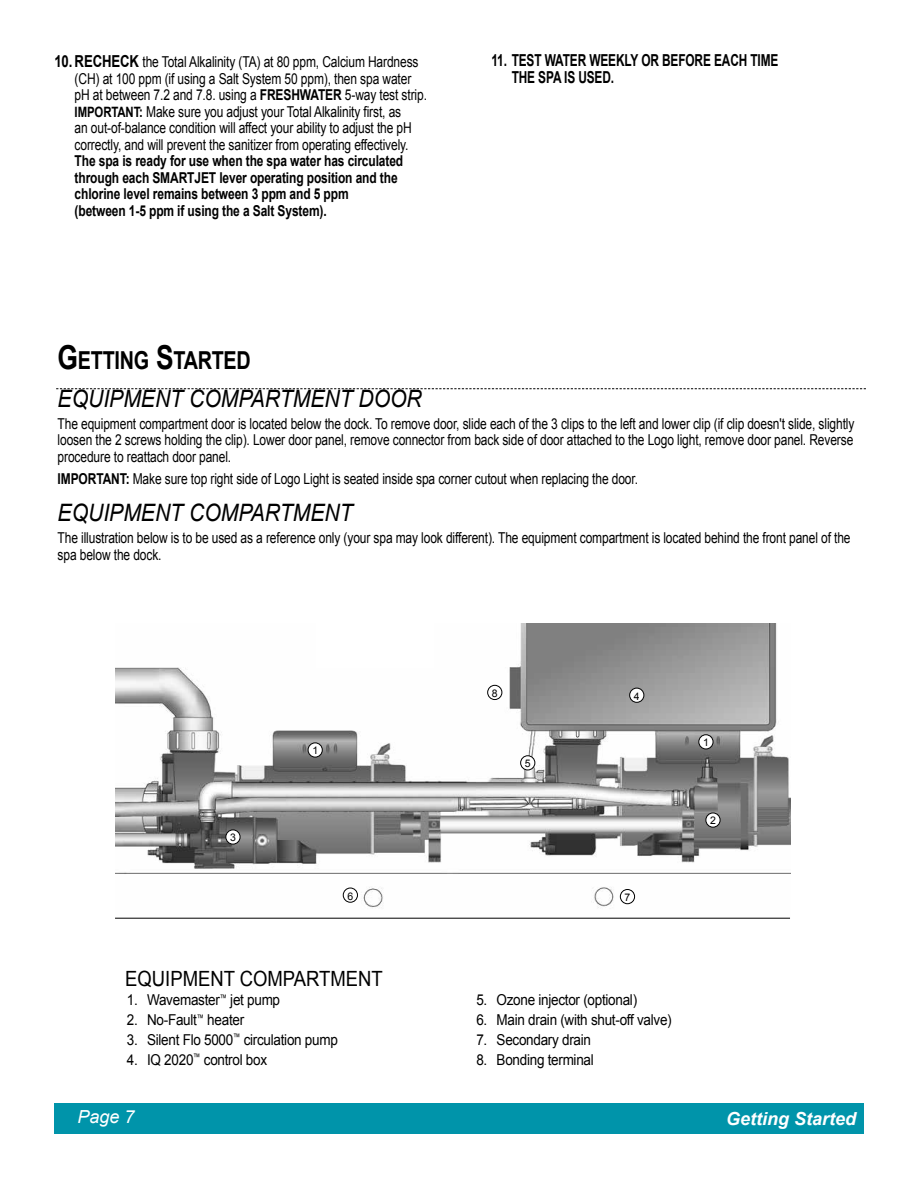
<style>
.page{position:relative;width:918px;height:1188px;background:#fff}
.page>*{position:absolute;margin:0;border:0;box-sizing:border-box;transform-origin:0 0}
.t1{font:700 24.75px "Arial";letter-spacing:-.015em;color:#000;scale:.8 1}
.t2{font:italic 24px "Arial";color:#000;scale:.88 1}
.t3{font:21px "Arial";color:#000;scale:.88 1}
.t4{font:italic 700 18px "Arial";color:#fff}
.t5{font:italic 18px "Arial";color:#fff}
.t6{font:700 16.5px/16.5px "Arial";letter-spacing:-.01em;color:#000;scale:.72 1}
.t7{font:15px/16.5px "Arial";letter-spacing:-.01em;color:#000;scale:.8 1}
.t8{font:15px "Arial";letter-spacing:-.01em;color:#000;scale:.9 1}
.t9{font:700 15px/16.5px "Arial";letter-spacing:-.01em;color:#000;scale:.8 1}
.t10{font:10.5px "Arial";color:#000}
.s1{font-weight:700;font-size:16.5px}
.s2{font-weight:700}
.s3{font-weight:700;font-size:14.25px}
.s4{font-size:33px}
</style>
<div class="page">
<div style="left:54px;top:1103px;width:810px;height:31px;background:#0094aa"></div>
<img style="left:115px;top:623px;width:675px;height:295px">
<div style="left:699px;top:735px;width:14px;height:14px;background:#fff;border-radius:50%"></div>
<div style="left:699px;top:735px;width:14px;height:14px;border:1px solid #000;border-radius:50%"></div>
<div style="left:706px;top:813px;width:14px;height:14px;background:#fff;border-radius:50%"></div>
<div style="left:706px;top:813px;width:14px;height:14px;border:1px solid #000;border-radius:50%"></div>
<div style="left:226px;top:830px;width:14px;height:14px;background:#fff;border-radius:50%"></div>
<div style="left:226px;top:830px;width:14px;height:14px;border:1px solid #000;border-radius:50%"></div>
<div style="left:630px;top:688px;width:14px;height:14px;background:#fff;border-radius:50%"></div>
<div style="left:629px;top:688px;width:15px;height:15px;border:1px solid #000;border-radius:50%"></div>
<div style="left:521px;top:756px;width:14px;height:14px;background:#fff;border-radius:50%"></div>
<div style="left:520px;top:756px;width:15px;height:14px;border:1px solid #000;border-radius:50%"></div>
<div style="left:343px;top:888px;width:14px;height:14px;background:#fff;border-radius:50%"></div>
<div style="left:343px;top:888px;width:15px;height:14px;border:1px solid #000;border-radius:50%"></div>
<div style="left:620px;top:890px;width:15px;height:14px;background:#fff;border-radius:50%"></div>
<div style="left:620px;top:889px;width:15px;height:15px;border:1px solid #000;border-radius:50%"></div>
<div style="left:488px;top:685px;width:14px;height:15px;background:#fff;border-radius:50%"></div>
<div style="left:487px;top:685px;width:15px;height:15px;border:1px solid #000;border-radius:50%"></div>
<div style="left:308px;top:743px;width:14px;height:14px;background:#fff;border-radius:50%"></div>
<div style="left:308px;top:743px;width:15px;height:14px;border:1px solid #000;border-radius:50%"></div>
<div style="left:316px;top:608px;width:118px;height:60px;background:#fff"></div>
<svg style="left:56px;top:388px;width:810px;height:1px"></svg>
<hr style="left:115px;top:918px;width:675px;height:1px;background:#000">
<p class="t7" style="left:75px;top:54px;width:442px;text-indent:-20px"><span class="s1">10. RECHECK</span> the Total Alkalinity (TA) at 80 ppm, Calcium Hardness (CH) at 100 ppm (if using a Salt System 50 ppm), then spa water pH at between 7.2 and 7.8. using a <span class="s2">FRESHWATER</span> 5-way test strip.<br><span class="s3">IMPORTANT:</span> Make sure you adjust your Total Alkalinity first, as<br>an out-of-balance condition will affect your ability to adjust the pH correctly, and will prevent the sanitizer from operating effectively.</p>
<p class="t9" style="left:75px;top:153px;width:412px">The spa is ready for use when the spa water has circulated through each SMARTJET lever operating position and the chlorine level remains between 3 ppm and 5 ppm (between 1-5 ppm if using the a Salt System).</p>
<p class="t6" style="left:512px;top:52px;width:372px;text-indent:-20px">11. TEST WATER WEEKLY OR BEFORE EACH TIME<br>THE SPA IS USED.</p>
<h1 class="t1" style="left:58px;top:344px;width:243px"><span class="s4">G</span>ETTING <span class="s4">S</span>TARTED</h1>
<h2 class="t2" style="left:58px;top:383px;width:415px">EQUIPMENT COMPARTMENT DOOR</h2>
<p class="t7" style="left:58px;top:415px;width:998px;text-align:justify">The equipment compartment door is located below the dock. To remove door, slide each of the 3 clips to the left and lower clip (if clip doesn't slide, slightly loosen the 2 screws holding the clip). Lower door panel, remove connector from back side of door attached to the Logo light, remove door panel. Reverse procedure to reattach door panel.</p>
<p class="t7" style="left:58px;top:470px;width:727px"><span class="s2">IMPORTANT:</span> Make sure top right side of Logo Light is seated inside spa corner cutout when replacing the door.</p>
<h2 class="t2" style="left:58px;top:497px;width:337px">EQUIPMENT COMPARTMENT</h2>
<p class="t7" style="left:58px;top:530px;width:993px">The illustration below is to be used as a reference only (your spa may look different). The equipment compartment is located behind the front panel of the spa below the dock.</p>
<p class="t10" style="left:230px;top:831px;width:7px">3</p>
<p class="t10" style="left:312px;top:744px;width:7px">1</p>
<p class="t10" style="left:492px;top:686px;width:7px">8</p>
<p class="t10" style="left:525px;top:757px;width:7px">5</p>
<p class="t10" style="left:634px;top:689px;width:7px">4</p>
<p class="t10" style="left:348px;top:889px;width:7px">6</p>
<p class="t10" style="left:625px;top:890px;width:7px">7</p>
<h3 class="t3" style="left:125px;top:964px;width:294px">EQUIPMENT COMPARTMENT</h3>
<p class="t8" style="left:127px;top:990px;width:172px">1. Wavemaster<sup>™</sup> jet pump</p>
<p class="t8" style="left:127px;top:1010px;width:132px">2. No-Fault<sup>™</sup> heater</p>
<p class="t8" style="left:127px;top:1030px;width:236px">3. Silent Flo 5000<sup>™</sup> circulation pump</p>
<p class="t8" style="left:127px;top:1049px;width:157px">4. IQ 2020<sup>™</sup> control box</p>
<p class="t8" style="left:476px;top:990px;width:180px">5. Ozone injector (optional)</p>
<p class="t8" style="left:476px;top:1010px;width:219px">6. Main drain (with shut-off valve)</p>
<p class="t8" style="left:476px;top:1030px;width:129px">7. Secondary drain</p>
<p class="t8" style="left:476px;top:1049px;width:132px">8. Bonding terminal</p>
<p class="t10" style="left:703px;top:736px;width:7px">1</p>
<p class="t10" style="left:710px;top:814px;width:7px">2</p>
<p class="t5" style="left:77px;top:1105px;width:59px">Page 7</p>
<p class="t4" style="left:726px;top:1106px;width:132px">Getting Started</p>
</div>
